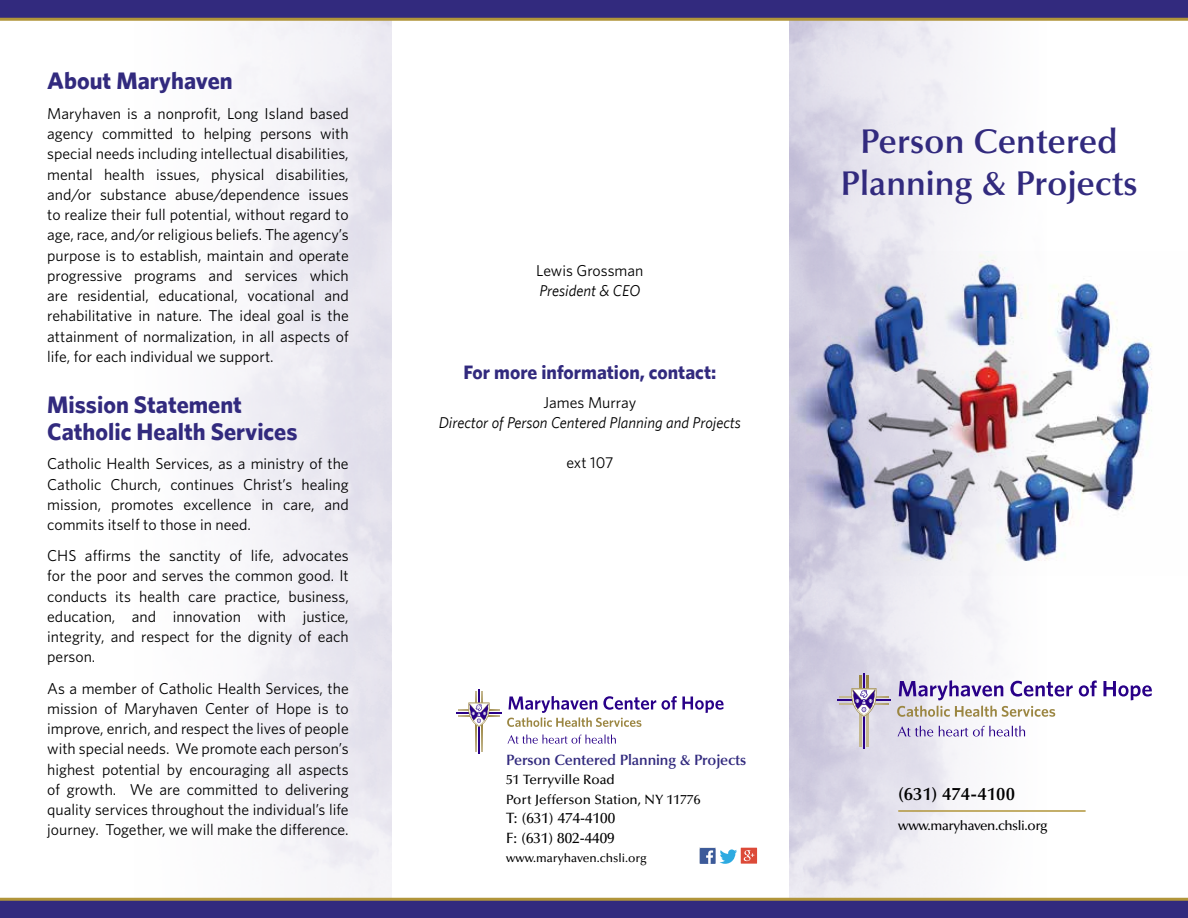
<style>
.page{position:relative;width:1188px;height:918px;background:#fff}
.page>*{position:absolute;margin:0;border:0;box-sizing:border-box;transform-origin:0 0}
.t1{font:600 34.5px/42px "Optima";color:#322a7e;text-align:center}
.t2{font:700 24px/27px "Whitney";color:#322a7e}
.t3{font:700 19.5px "Whitney";color:#322a7e}
.t4{font:600 18px "Optima";color:#000}
.t5{font:15.75px/20.2px "Whitney";color:#000;text-align:justify}
.t6{font:italic 15.75px "Whitney";color:#000}
.t7{font:600 15px "Optima";letter-spacing:-.01em;color:#322a7e}
.t8{font:500 15px/19.5px "Optima";color:#000}
.t9{font:500 13.5px/19.5px "Optima";color:#000}
.t10{font:500 13.5px "Optima";letter-spacing:-.03em;color:#000}
.t11{font:500 12px "Optima";color:#000}
</style>
<div class="page">
<img style="left:790px;top:21px;width:257px;height:877px">
<div style="left:0;top:0;width:1188px;height:19px;background:#322a7e"></div>
<hr style="left:0;top:18px;width:1188px;height:3px;background:#b1953a">
<div style="left:0;top:901px;width:1188px;height:17px;background:#322a7e"></div>
<hr style="left:0;top:898px;width:1188px;height:3px;background:#b1953a">
<img style="left:791px;top:252px;width:361px;height:323px">
<svg style="left:898px;top:726px;width:35px;height:11px"></svg>
<svg style="left:939px;top:726px;width:86px;height:11px"></svg>
<svg style="left:897px;top:706px;width:158px;height:11px"></svg>
<svg style="left:899px;top:680px;width:104px;height:20px"></svg>
<svg style="left:1010px;top:681px;width:63px;height:16px"></svg>
<svg style="left:1079px;top:680px;width:18px;height:17px"></svg>
<svg style="left:1103px;top:681px;width:49px;height:19px"></svg>
<svg style="left:839px;top:696px;width:49px;height:2px"></svg>
<svg style="left:839px;top:703px;width:49px;height:1px"></svg>
<svg style="left:860px;top:675px;width:1px;height:71px"></svg>
<svg style="left:867px;top:675px;width:1px;height:71px"></svg>
<hr style="left:863px;top:673px;width:2px;height:76px;background:#290088">
<hr style="left:837px;top:700px;width:54px;height:1px;background:#290088">
<svg style="left:851px;top:688px;width:26px;height:29px"></svg>
<svg style="left:507px;top:734px;width:109px;height:10px"></svg>
<svg style="left:507px;top:696px;width:217px;height:31px"></svg>
<svg style="left:458px;top:710px;width:42px;height:1px"></svg>
<svg style="left:458px;top:715px;width:42px;height:1px"></svg>
<svg style="left:476px;top:692px;width:1px;height:60px"></svg>
<svg style="left:481px;top:692px;width:1px;height:60px"></svg>
<hr style="left:478px;top:690px;width:2px;height:64px;background:#290088">
<hr style="left:456px;top:712px;width:46px;height:2px;background:#290088">
<svg style="left:468px;top:702px;width:22px;height:25px"></svg>
<hr style="left:898px;top:810px;width:188px;height:2px;background:#b1953a">
<div style="left:700px;top:848px;width:16px;height:16px;background:#3c5a99"></div>
<svg style="left:706px;top:850px;width:7px;height:14px"></svg>
<div style="left:741px;top:848px;width:16px;height:16px;background:#dc4a38"></div>
<svg style="left:744px;top:850px;width:10px;height:11px"></svg>
<svg style="left:720px;top:849px;width:17px;height:15px"></svg>
<h2 class="t2" style="left:47px;top:67px;width:187px">About Maryhaven</h2>
<p class="t5" style="left:47px;top:103px;width:303px">Maryhaven is a nonprofit, Long Island based agency committed to helping persons with special needs including intellectual disabilities, mental health issues, physical disabilities, and/or substance abuse/dependence issues to realize their full potential, without regard to age, race, and/or religious beliefs. The agency’s purpose is to establish, maintain and operate progressive programs and services which are residential, educational, vocational and rehabilitative in nature. The ideal goal is the attainment of normalization, in all aspects of life, for each individual we support.</p>
<h2 class="t2" style="left:47px;top:390px;width:252px">Mission Statement<br>Catholic Health Services</h2>
<p class="t5" style="left:47px;top:453px;width:303px">Catholic Health Services, as a ministry of the Catholic Church, continues Christ’s healing mission, promotes excellence in care, and commits itself to those in need.</p>
<p class="t5" style="left:47px;top:545px;width:303px">CHS affirms the sanctity of life, advocates for the poor and serves the common good. It conducts its health care practice, business, education, and innovation with justice, integrity, and respect for the dignity of each person.</p>
<p class="t5" style="left:47px;top:678px;width:303px">As a member of Catholic Health Services, the mission of Maryhaven Center of Hope is to improve, enrich, and respect the lives of people with special needs. We promote each person’s highest potential by encouraging all aspects of growth. We are committed to delivering quality services throughout the individual’s life journey. Together, we will make the difference.</p>
<p class="t5" style="left:536px;top:260px;width:109px">Lewis Grossman</p>
<p class="t6" style="left:539px;top:281px;width:102px">President &amp; CEO</p>
<p class="t3" style="left:463px;top:361px;width:254px">For more information, contact:</p>
<p class="t5" style="left:544px;top:392px;width:94px">James Murray</p>
<p class="t6" style="left:439px;top:413px;width:304px">Director of Person Centered Planning and Projects</p>
<p class="t5" style="left:566px;top:452px;width:49px">ext 107</p>
<p class="t7" style="left:506px;top:751px;width:241px">Person Centered Planning &amp; Projects</p>
<p class="t9" style="left:506px;top:770px;width:196px">51 Terryville Road<br>Port Jefferson Station, NY 11776</p>
<p class="t8" style="left:506px;top:809px;width:110px">T: (631) 474-4100<br>F: (631) 802-4409</p>
<p class="t11" style="left:506px;top:852px;width:142px">www.maryhaven.chsli.org</p>
<h1 class="t1" style="left:840px;top:121px;width:299px">Person Centered<br>Planning &amp; Projects</h1>
<p class="t4" style="left:898px;top:784px;width:118px">(631) 474-4100</p>
<p class="t10" style="left:898px;top:818px;width:151px">www.maryhaven.chsli.org</p>
</div>
